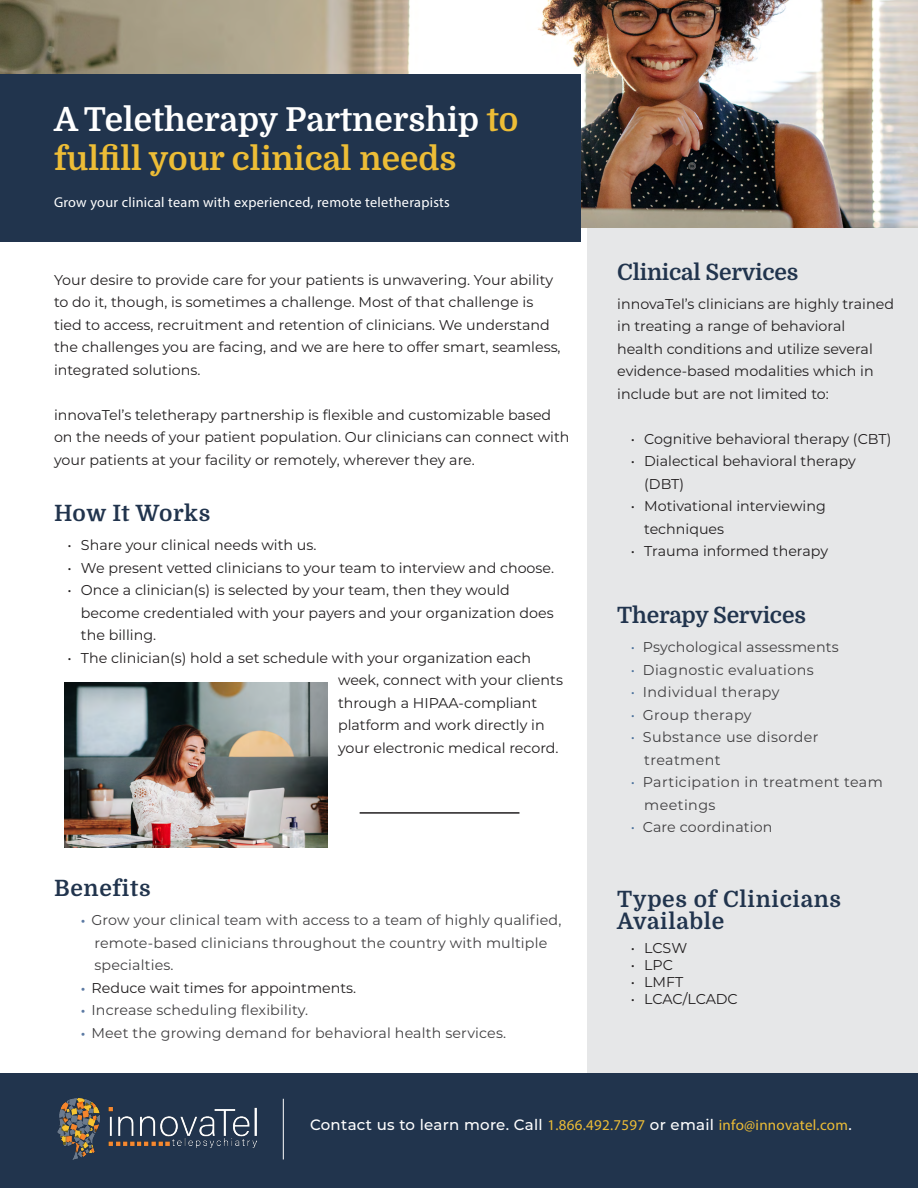
<style>
.page{position:relative;width:918px;height:1188px;background:#fff}
.page>*{position:absolute;margin:0;border:0;box-sizing:border-box;transform-origin:0 0}
.t1{font:33px/39px "Domine";color:#edbd36}
.t2{font:22.5px/22.5px "Domine";letter-spacing:.02em;color:#21344d}
.t3{font:22.5px "Domine";letter-spacing:-.01em;color:#21344d}
.t4{font:500 15px "Montserrat";letter-spacing:.02em;color:#fff}
.t5{font:14.25px/22.5px "Montserrat";color:#221f20}
.t6{font:14.25px/22.5px "Montserrat";letter-spacing:.01em;color:#414042}
.t7{font:14.25px/22.5px "Montserrat";letter-spacing:.03em;color:#414042}
.t8{font:14.25px "Myriad Pro";letter-spacing:.02em;color:#fff}
.s1{color:#fff}
.s2{font-family:"Myriad Pro";color:#5c7aa3}
.s3{color:#4b719c}
.s4{font-family:"Myriad Pro";font-weight:400;color:#edbd36}
</style>
<div class="page">
<img style="left:0;top:0;width:918px;height:228px">
<div style="left:588px;top:228px;width:330px;height:844px;background:#e6e7e8"></div>
<div style="left:0;top:1073px;width:918px;height:115px;background:#21344d"></div>
<img style="left:57px;top:1099px;width:200px;height:60px">
<hr style="left:283px;top:1099px;width:1px;height:60px;background:#fff">
<div style="left:0;top:75px;width:580px;height:167px;background:#21344d"></div>
<img style="left:65px;top:683px;width:262px;height:165px">
<hr style="left:360px;top:812px;width:159px;height:2px;background:#221f20">
<h1 class="t1" style="left:54px;top:101px;width:466px"><span class="s1">A Teletherapy Partnership</span> to fulfill your clinical needs</h1>
<p class="t8" style="left:54px;top:193px;width:397px">Grow your clinical team with experienced, remote teletherapists</p>
<p class="t5" style="left:54px;top:268px;width:508px">Your desire to provide care for your patients is unwavering. Your ability to do it, though, is sometimes a challenge. Most of that challenge is tied to access, recruitment and retention of clinicians. We understand the challenges you are facing, and we are here to offer smart, seamless, integrated solutions.</p>
<p class="t5" style="left:54px;top:403px;width:517px">innovaTel’s teletherapy partnership is flexible and customizable based on the needs of your patient population. Our clinicians can connect with your patients at your facility or remotely, wherever they are.</p>
<h2 class="t2" style="left:54px;top:502px;width:158px">How It Works</h2>
<p class="t5" style="left:68px;top:533px;width:251px">• Share your clinical needs with us.</p>
<p class="t5" style="left:68px;top:556px;width:488px">• We present vetted clinicians to your team to interview and choose.</p>
<p class="t5" style="left:81px;top:578px;width:474px;text-indent:-13px">• Once a clinician(s) is selected by your team, then they would become credentialed with your payers and your organization does the billing.</p>
<p class="t5" style="left:338px;top:646px;width:226px;text-indent:-271px">• The clinician(s) hold a set schedule with your organization each week, connect with your clients through a HIPAA-compliant platform and work directly in your electronic medical record.</p>
<h2 class="t2" style="left:54px;top:877px;width:98px">Benefits</h2>
<p class="t6" style="left:94px;top:908px;width:468px;text-indent:-13px"><span class="s2">•</span> Grow your clinical team with access to a team of highly qualified, remote-based clinicians throughout the country with multiple specialties.</p>
<p class="t5" style="left:81px;top:976px;width:277px"><span class="s2">•</span> Reduce wait times for appointments.</p>
<p class="t6" style="left:81px;top:998px;width:229px"><span class="s2">•</span> Increase scheduling flexibility.</p>
<p class="t6" style="left:81px;top:1021px;width:427px"><span class="s2">•</span> Meet the growing demand for behavioral health services.</p>
<h2 class="t3" style="left:617px;top:259px;width:183px">Clinical Services</h2>
<p class="t5" style="left:617px;top:292px;width:278px">innovaTel’s clinicians are highly trained in treating a range of behavioral health conditions and utilize several evidence-based modalities which in include but are not limited to:</p>
<p class="t5" style="left:631px;top:427px;width:262px">• Cognitive behavioral therapy (CBT)</p>
<p class="t5" style="left:644px;top:450px;width:213px;text-indent:-13px">• Dialectical behavioral therapy (DBT)</p>
<p class="t5" style="left:644px;top:495px;width:183px;text-indent:-13px">• Motivational interviewing techniques</p>
<p class="t5" style="left:631px;top:540px;width:199px">• Trauma informed therapy</p>
<h2 class="t3" style="left:617px;top:603px;width:190px">Therapy Services</h2>
<p class="t6" style="left:631px;top:635px;width:210px"><span class="s3">•</span> Psychological assessments</p>
<p class="t7" style="left:631px;top:658px;width:185px"><span class="s3">•</span> Diagnostic evaluations</p>
<p class="t7" style="left:631px;top:680px;width:150px"><span class="s3">•</span> Individual therapy</p>
<p class="t7" style="left:631px;top:703px;width:122px"><span class="s3">•</span> Group therapy</p>
<p class="t7" style="left:644px;top:725px;width:176px;text-indent:-13px"><span class="s3">•</span> Substance use disorder treatment</p>
<p class="t7" style="left:644px;top:770px;width:240px;text-indent:-13px"><span class="s3">•</span> Participation in treatment team meetings</p>
<p class="t6" style="left:631px;top:815px;width:143px"><span class="s3">•</span> Care coordination</p>
<h2 class="t2" style="left:617px;top:888px;width:226px">Types of Clinicians<br>Available</h2>
<p class="t5" style="left:631px;top:936px;width:58px">• LCSW</p>
<p class="t5" style="left:631px;top:953px;width:44px">• LPC</p>
<p class="t5" style="left:631px;top:970px;width:54px">• LMFT</p>
<p class="t5" style="left:631px;top:987px;width:109px">• LCAC/LCADC</p>
<p class="t4" style="left:310px;top:1114px;width:543px">Contact us to learn more. Call <span class="s4">1.866.492.7597</span> or email <span class="s4">info@innovatel.com</span>.</p>
</div>
